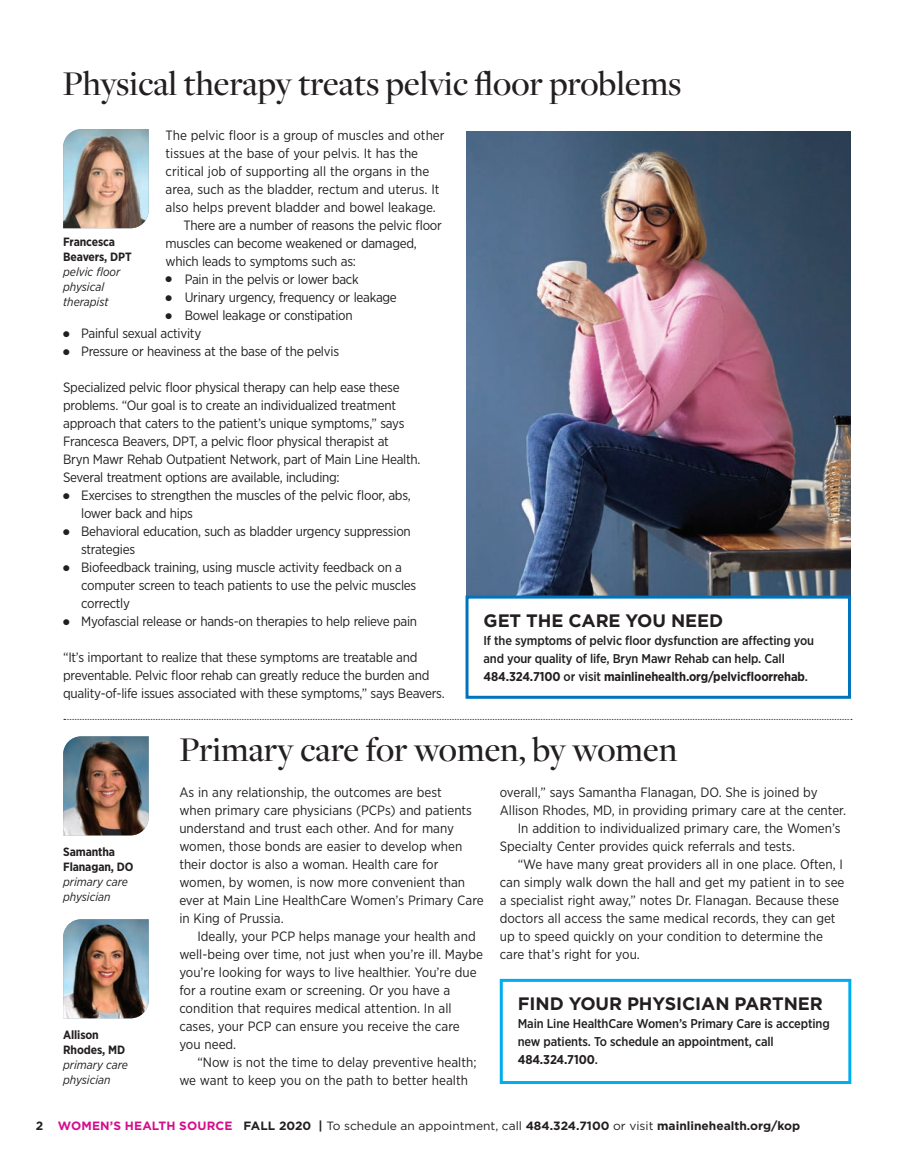
<style>
.page{position:relative;width:905px;height:1175px;background:#fff}
.page>*{position:absolute;margin:0;border:0;box-sizing:border-box;transform-origin:0 0}
.t1{font:500 36px "Freight Disp Pro";color:#231f20}
.t2{font:700 18px "Gotham OTF";letter-spacing:-.005em;color:#231f20}
.t3{font:13.5px/18px "Gotham Narrow";color:#231f20}
.t4{font:13.5px/18px "Gotham Narrow";letter-spacing:-.02em;color:#231f20}
.t5{font:500 12.75px/18px "Gotham Narrow";letter-spacing:-.01em;color:#231f20}
.t6{font:700 12px "Gotham OTF";color:#231f20}
.t7{font:italic 12px/15px "Gotham Narrow";color:#231f20}
.t8{font:700 12px/15px "Gotham Narrow";letter-spacing:-.01em;color:#231f20}
.s1{font-weight:700}
.s2{color:#d50d8c}
.s3{font-family:"Gotham OTF Book";font-weight:400}
</style>
<div class="page">
<img style="left:466px;top:131px;width:384px;height:464px">
<div style="left:465px;top:595px;width:385px;height:103px;border:3px solid #0073bd"></div>
<div style="left:500px;top:978px;width:351px;height:106px;border:3px solid #00aeef"></div>
<img style="left:63px;top:129px;width:86px;height:99px">
<img style="left:63px;top:736px;width:86px;height:99px">
<img style="left:63px;top:919px;width:86px;height:99px">
<svg style="left:64px;top:719px;width:788px;height:1px"></svg>
<h1 class="t1" style="left:63px;top:59px;width:620px">Physical therapy treats pelvic floor problems</h1>
<p class="t3" style="left:166px;top:125px;width:280px">The pelvic floor is a group of muscles and other</p>
<p class="t3" style="left:166px;top:143px;width:254px">tissues at the base of your pelvis. It has the</p>
<p class="t3" style="left:166px;top:161px;width:265px">critical job of supporting all the organs in the</p>
<p class="t3" style="left:166px;top:179px;width:275px">area, such as the bladder, rectum and uterus. It</p>
<p class="t3" style="left:166px;top:197px;width:272px">also helps prevent bladder and bowel leakage.</p>
<p class="t4" style="left:184px;top:215px;width:260px">There are a number of reasons the pelvic floor</p>
<p class="t4" style="left:166px;top:233px;width:253px">muscles can become weakened or damaged,</p>
<p class="t4" style="left:166px;top:251px;width:192px">which leads to symptoms such as:</p>
<p class="t4" style="left:166px;top:269px;width:195px">● Pain in the pelvis or lower back</p>
<p class="t4" style="left:166px;top:287px;width:233px">● Urinary urgency, frequency or leakage</p>
<p class="t4" style="left:166px;top:305px;width:189px">● Bowel leakage or constipation</p>
<p class="t4" style="left:63px;top:323px;width:140px">● Painful sexual activity</p>
<p class="t4" style="left:63px;top:341px;width:277px">● Pressure or heaviness at the base of the pelvis</p>
<p class="t4" style="left:63px;top:377px;width:359px">Specialized pelvic floor physical therapy can help ease these problems. “Our goal is to create an individualized treatment approach that caters to the patient’s unique symptoms,” says Francesca Beavers, DPT, a pelvic floor physical therapist at<br>Bryn Mawr Rehab Outpatient Network, part of Main Line Health.<br>Several treatment options are available, including:</p>
<p class="t4" style="left:81px;top:485px;width:331px;text-indent:-18px">● Exercises to strengthen the muscles of the pelvic floor, abs, lower back and hips</p>
<p class="t4" style="left:81px;top:521px;width:331px;text-indent:-18px">● Behavioral education, such as bladder urgency suppression strategies</p>
<p class="t4" style="left:81px;top:557px;width:337px;text-indent:-18px">● Biofeedback training, using muscle activity feedback on a computer screen to teach patients to use the pelvic muscles correctly</p>
<p class="t4" style="left:63px;top:611px;width:355px">● Myofascial release or hands-on therapies to help relieve pain</p>
<p class="t4" style="left:63px;top:647px;width:383px">“It’s important to realize that these symptoms are treatable and preventable. Pelvic floor rehab can greatly reduce the burden and quality-of-life issues associated with these symptoms,” says Beavers.</p>
<p class="t8" style="left:63px;top:234px;width:70px">Francesca<br>Beavers, DPT</p>
<p class="t7" style="left:63px;top:264px;width:59px">pelvic floor physical therapist</p>
<h2 class="t2" style="left:483px;top:610px;width:241px">GET THE CARE YOU NEED</h2>
<p class="t5" style="left:483px;top:631px;width:332px">If the symptoms of pelvic floor dysfunction are affecting you and your quality of life, Bryn Mawr Rehab can help. Call<br><span class="s1">484.324.7100</span> or visit <span class="s1">mainlinehealth.org/pelvicfloorrehab</span>.</p>
<p class="t8" style="left:63px;top:844px;width:72px">Samantha<br>Flanagan, DO</p>
<p class="t7" style="left:63px;top:874px;width:66px">primary care physician</p>
<p class="t8" style="left:63px;top:1027px;width:63px">Allison<br>Rhodes, MD</p>
<p class="t7" style="left:63px;top:1057px;width:66px">primary care physician</p>
<h1 class="t1" style="left:179px;top:725px;width:499px">Primary care for women, by women</h1>
<p class="t3" style="left:500px;top:782px;width:319px">overall,” says Samantha Flanagan, DO. She is joined by</p>
<p class="t3" style="left:500px;top:800px;width:348px">Allison Rhodes, MD, in providing primary care at the center.</p>
<p class="t3" style="left:517px;top:818px;width:324px">In addition to individualized primary care, the Women’s</p>
<p class="t3" style="left:500px;top:836px;width:297px">Specialty Center provides quick referrals and tests.</p>
<p class="t3" style="left:517px;top:854px;width:327px">“We have many great providers all in one place. Often, I</p>
<p class="t3" style="left:500px;top:872px;width:346px">can simply walk down the hall and get my patient in to see</p>
<p class="t3" style="left:500px;top:890px;width:341px">a specialist right away,” notes Dr. Flanagan. Because these</p>
<p class="t3" style="left:500px;top:908px;width:337px">doctors all access the same medical records, they can get</p>
<p class="t3" style="left:500px;top:926px;width:325px">up to speed quickly on your condition to determine the</p>
<p class="t3" style="left:500px;top:944px;width:142px">care that’s right for you.</p>
<h2 class="t2" style="left:518px;top:993px;width:306px">FIND YOUR PHYSICIAN PARTNER</h2>
<p class="t5" style="left:518px;top:1014px;width:313px">Main Line HealthCare Women’s Primary Care is accepting new patients. To schedule an appointment, call<br><span class="s1">484.324.7100</span>.</p>
<p class="t3" style="left:179px;top:782px;width:306px">As in any relationship, the outcomes are best<br>when primary care physicians (PCPs) and patients understand and trust each other. And for many women, those bonds are easier to develop when their doctor is also a woman. Health care for women, by women, is now more convenient than ever at Main Line HealthCare Women’s Primary Care in King of Prussia.</p>
<p class="t3" style="left:179px;top:926px;width:305px;text-indent:18px">Ideally, your PCP helps manage your health and well-being over time, not just when you’re ill. Maybe you’re looking for ways to live healthier. You’re due for a routine exam or screening. Or you have a condition that requires medical attention. In all cases, your PCP can ensure you receive the care you need.</p>
<p class="t3" style="left:179px;top:1052px;width:298px;text-indent:18px">“Now is not the time to delay preventive health; we want to keep you on the path to better health</p>
<p class="t6" style="left:36px;top:1118px;width:765px">2 <span class="s2">WOMEN’S HEALTH SOURCE</span> FALL 2020 | <span class="s3">To schedule an appointment, call</span> 484.324.7100 <span class="s3">or visit</span> mainlinehealth.org/kop</p>
</div>
